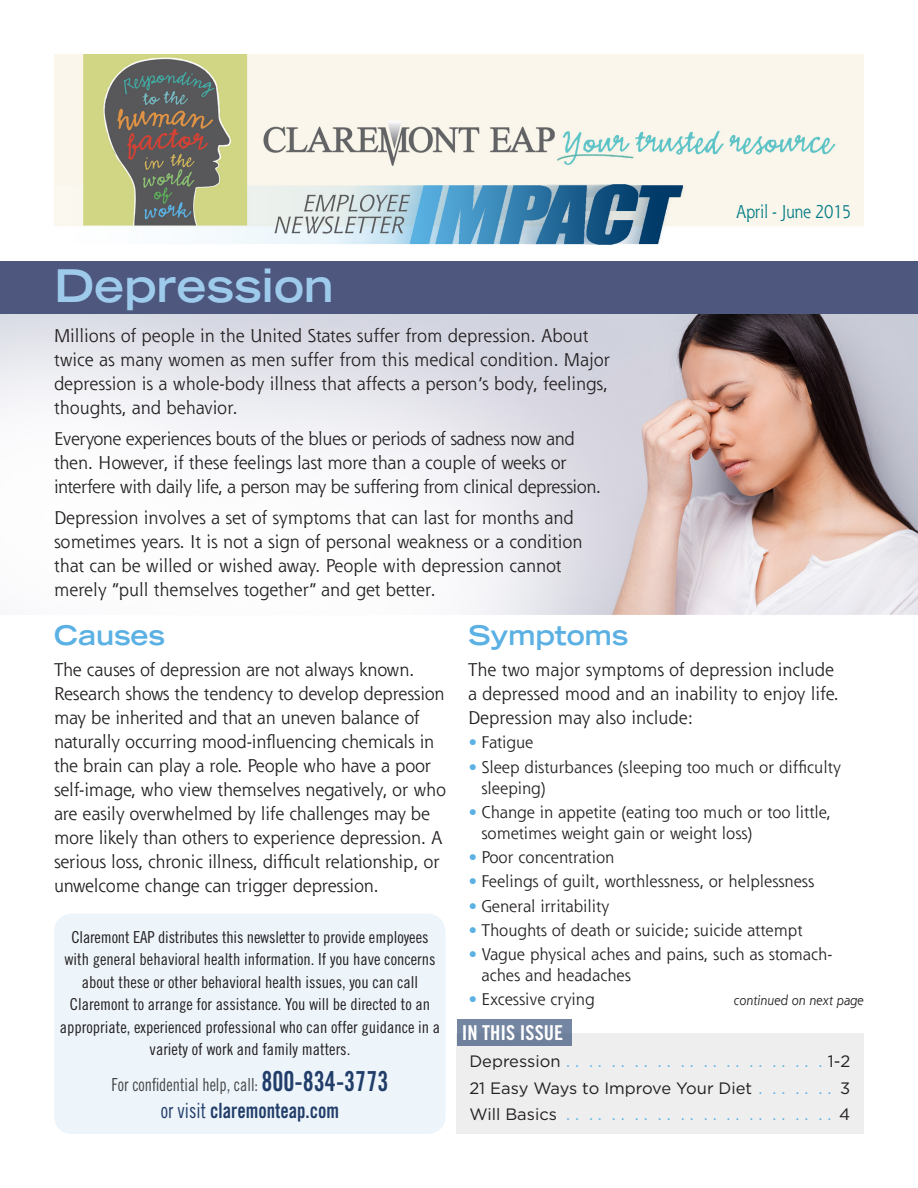
<style>
.page{position:relative;width:918px;height:1188px;background:#fff}
.page>*{position:absolute;margin:0;border:0;box-sizing:border-box;transform-origin:0 0}
.t1{font:700 expanded 45px "Trade Gothic LH";color:#9ecbec}
.t2{font:700 expanded 27px "Trade Gothic LH";color:#5bb1e3}
.t3{font:21px "Trade Gothic Bold Cond Twenty";color:#213d69;scale:.9 1}
.t4{font:20.55px "Trade Gothic Bold Cond Twenty";color:#fff}
.t5{font:18px/24px "Shannon Std";letter-spacing:-.01em;color:#231f20}
.t6{font:18px "Trade Gothic Cond Eighteen";color:#454647;scale:.9 1}
.t7{font:18px "Shannon Std";letter-spacing:-.025em;color:#007b85;scale:.9 1}
.t8{font:16.5px/21px "Shannon Std";color:#231f20}
.t9{font:16.5px/22.5px "Trade Gothic Cond Eighteen";color:#231f20;text-align:center}
.t10{font:16.5px "Gotham";color:#5bb1e3}
.t11{font:16.5px "Gotham";color:#231f20}
.t12{font:italic 13.5px "Shannon ATT";color:#231f20}
.s1{color:#5bb1e3}
.s2{font-family:"Trade Gothic Bold Cond Twenty";font-size:27.6px;color:#213d69}
.s3{font-family:"Trade Gothic Cond Eighteen"}
.s4{color:#231f20}
</style>
<div class="page">
<img style="left:0;top:314px;width:918px;height:301px">
<img style="left:54px;top:54px;width:810px;height:191px">
<div style="left:457px;top:1034px;width:407px;height:100px;background:#eeeeef"></div>
<div style="left:457px;top:1020px;width:115px;height:26px;background:#71839e"></div>
<div style="left:54px;top:914px;width:392px;height:220px;background:#edf5fb;border-radius:18px"></div>
<div style="left:0;top:261px;width:918px;height:53px;background:#4e577e"></div>
<p class="t1" style="left:54px;top:256px;width:281px">Depression</p>
<p class="t7" style="left:736px;top:200px;width:129px">April - June 2015</p>
<p class="t5" style="left:54px;top:324px;width:558px">Millions of people in the United States suffer from depression. About twice as many women as men suffer from this medical condition. Major depression is a whole-body illness that affects a person’s body, feelings, thoughts, and behavior.</p>
<p class="t5" style="left:54px;top:426px;width:549px">Everyone experiences bouts of the blues or periods of sadness now and then. However, if these feelings last more than a couple of weeks or interfere with daily life, a person may be suffering from clinical depression.</p>
<p class="t5" style="left:54px;top:505px;width:530px">Depression involves a set of symptoms that can last for months and sometimes years. It is not a sign of personal weakness or a condition that can be willed or wished away. People with depression cannot merely “pull themselves together” and get better.</p>
<p class="t2" style="left:54px;top:618px;width:113px">Causes</p>
<p class="t5" style="left:54px;top:657px;width:394px">The causes of depression are not always known.<br>Research shows the tendency to develop depression may be inherited and that an uneven balance of naturally occurring mood-influencing chemicals in the brain can play a role. People who have a poor self-image, who view themselves negatively, or who are easily overwhelmed by life challenges may be more likely than others to experience depression. A serious loss, chronic illness, difficult relationship, or unwelcome change can trigger depression.</p>
<p class="t2" style="left:468px;top:618px;width:162px">Symptoms</p>
<p class="t5" style="left:468px;top:657px;width:372px">The two major symptoms of depression include a depressed mood and an inability to enjoy life.<br>Depression may also include:</p>
<p class="t8" style="left:468px;top:732px;width:67px"><span class="s1">•</span> Fatigue</p>
<p class="t8" style="left:482px;top:756px;width:361px;text-indent:-14px"><span class="s1">•</span> Sleep disturbances (sleeping too much or difficulty sleeping)</p>
<p class="t8" style="left:482px;top:801px;width:351px;text-indent:-14px"><span class="s1">•</span> Change in appetite (eating too much or too little, sometimes weight gain or weight loss)</p>
<p class="t8" style="left:468px;top:846px;width:148px"><span class="s1">•</span> Poor concentration</p>
<p class="t8" style="left:468px;top:871px;width:348px"><span class="s1">•</span> Feelings of guilt, worthlessness, or helplessness</p>
<p class="t8" style="left:468px;top:895px;width:143px"><span class="s1">•</span> General irritability</p>
<p class="t8" style="left:468px;top:919px;width:336px"><span class="s1">•</span> Thoughts of death or suicide; suicide attempt</p>
<p class="t8" style="left:482px;top:943px;width:352px;text-indent:-14px"><span class="s1">•</span> Vague physical aches and pains, such as stomach&shy;aches and headaches</p>
<p class="t8" style="left:468px;top:989px;width:128px"><span class="s1">•</span> Excessive crying</p>
<p class="t9" style="left:60px;top:926px;width:382px">Claremont EAP distributes this newsletter to provide employees with general behavioral health information. If you have concerns about these or other behavioral health issues, you can call Claremont to arrange for assistance. You will be directed to an appropriate, experienced professional who can offer guidance in a variety of work and family matters.</p>
<p class="t6" style="left:112px;top:1074px;width:309px">For confidential help, call: <span class="s2">800-834-3773</span></p>
<p class="t3" style="left:161px;top:1098px;width:200px"><span class="s3">or visit</span> claremonteap.com</p>
<p class="t12" style="left:734px;top:992px;width:131px">continued on next page</p>
<p class="t4" style="left:462px;top:1021px;width:103px">IN THIS ISSUE</p>
<p class="t10" style="left:469px;top:1051px;width:383px"><span class="s4">Depression</span> . . . . . . . . . . . . . . . . . . . . . . . <span class="s4">1-2</span></p>
<p class="t11" style="left:469px;top:1077px;width:383px">21 Easy Ways to Improve Your Diet <span class="s1">.. .. .. .</span> 3</p>
<p class="t10" style="left:469px;top:1104px;width:383px"><span class="s4">Will Basics</span> . . . . . . . . . . . . . . . . . . . . . . . <span class="s4">4</span></p>
</div>
